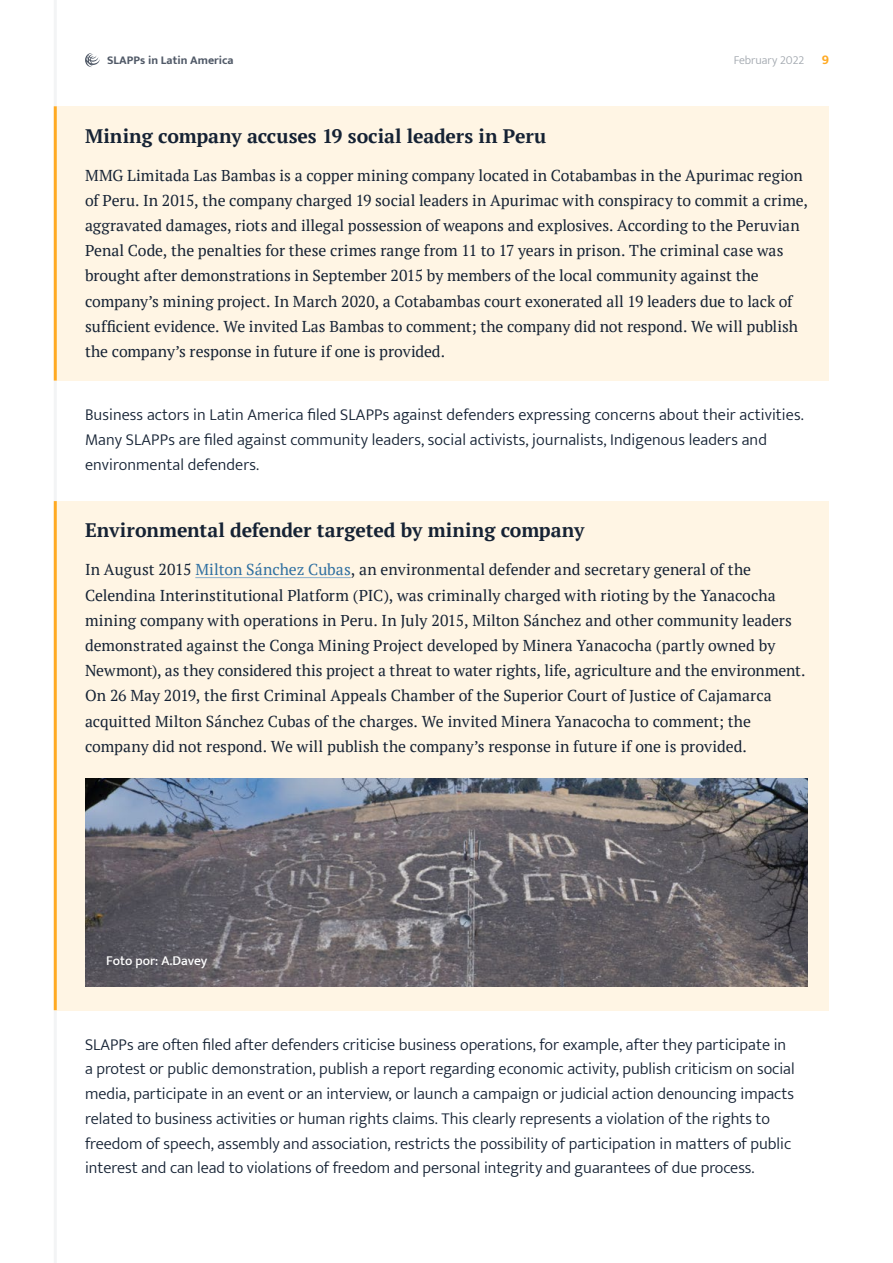
<style>
.page{position:relative;width:893px;height:1263px;background:#fff}
.page>*{position:absolute;margin:0;border:0;box-sizing:border-box;transform-origin:0 0}
.Insight_Title{font:700 19.5px "PT Serif";letter-spacing:-.005em;color:#152234}
.Body{font:300 16.5px/24.8px "Mukta";color:#152234}
.Insight{font:15.75px/25.2px "PT Serif";color:#152234}
.t1{font:500 13.5px "Mukta";letter-spacing:-.005em;color:#fff}
.t2{font:700 13.5px "Mukta";color:#ffaa23}
.t3{font:700 12px "Mukta";color:#505967}
.t4{font:300 12px "Mukta";color:#a1a7ae}
.s1{color:#2e6fa1}
</style>
<div class="page">
<hr style="left:54px;top:0;width:3px;height:1263px;background:#f3f4f5">
<svg style="left:85px;top:53px;width:15px;height:14px"></svg>
<div style="left:55px;top:106px;width:774px;height:275px;background:#fff5e4"></div>
<hr style="left:54px;top:106px;width:3px;height:275px;background:#ffaa23">
<div style="left:55px;top:501px;width:774px;height:509px;background:#fff5e4"></div>
<hr style="left:54px;top:501px;width:3px;height:509px;background:#ffaa23">
<hr style="left:195px;top:577px;width:156px;height:1px;background:#96b7d0">
<img style="left:85px;top:778px;width:723px;height:208px">
<p class="t3" style="left:107px;top:53px;width:128px">SLAPPs in Latin America</p>
<p class="t4" style="left:734px;top:53px;width:72px">February 2022</p>
<p class="t2" style="left:822px;top:51px;width:9px">9</p>
<p class="Insight_Title" style="left:85px;top:123px;width:463px">Mining company accuses 19 social leaders in Peru</p>
<p class="Insight" style="left:85px;top:162px;width:724px">MMG Limitada Las Bambas is a copper mining company located in Cotabambas in the Apurimac region of Peru. In 2015, the company charged 19 social leaders in Apurimac with conspiracy to commit a crime, aggravated damages, riots and illegal possession of weapons and explosives. According to the Peruvian Penal Code, the penalties for these crimes range from 11 to 17 years in prison. The criminal case was brought after demonstrations in September 2015 by members of the local community against the company’s mining project. In March 2020, a Cotabambas court exonerated all 19 leaders due to lack of sufficient evidence. We invited Las Bambas to comment; the company did not respond. We will publish the company’s response in future if one is provided.</p>
<p class="Body" style="left:85px;top:402px;width:720px">Business actors in Latin America filed SLAPPs against defenders expressing concerns about their activities.<br>Many SLAPPs are filed against community leaders, social activists, journalists, Indigenous leaders and environmental defenders.</p>
<p class="Insight_Title" style="left:85px;top:518px;width:501px">Environmental defender targeted by mining company</p>
<p class="Insight" style="left:85px;top:557px;width:722px">In August 2015 <span class="s1">Milton Sánchez Cubas</span>, an environmental defender and secretary general of the Celendina Interinstitutional Platform (PIC), was criminally charged with rioting by the Yanacocha mining company with operations in Peru. In July 2015, Milton Sánchez and other community leaders demonstrated against the Conga Mining Project developed by Minera Yanacocha (partly owned by Newmont), as they considered this project a threat to water rights, life, agriculture and the environment.<br>On 26 May 2019, the first Criminal Appeals Chamber of the Superior Court of Justice of Cajamarca acquitted Milton Sánchez Cubas of the charges. We invited Minera Yanacocha to comment; the company did not respond. We will publish the company’s response in future if one is provided.</p>
<p class="t1" style="left:106px;top:953px;width:102px">Foto por: A.Davey</p>
<p class="Body" style="left:85px;top:1031px;width:711px">SLAPPs are often filed after defenders criticise business operations, for example, after they participate in a protest or public demonstration, publish a report regarding economic activity, publish criticism on social media, participate in an event or an interview, or launch a campaign or judicial action denouncing impacts related to business activities or human rights claims. This clearly represents a violation of the rights to freedom of speech, assembly and association, restricts the possibility of participation in matters of public interest and can lead to violations of freedom and personal integrity and guarantees of due process.</p>
</div>
